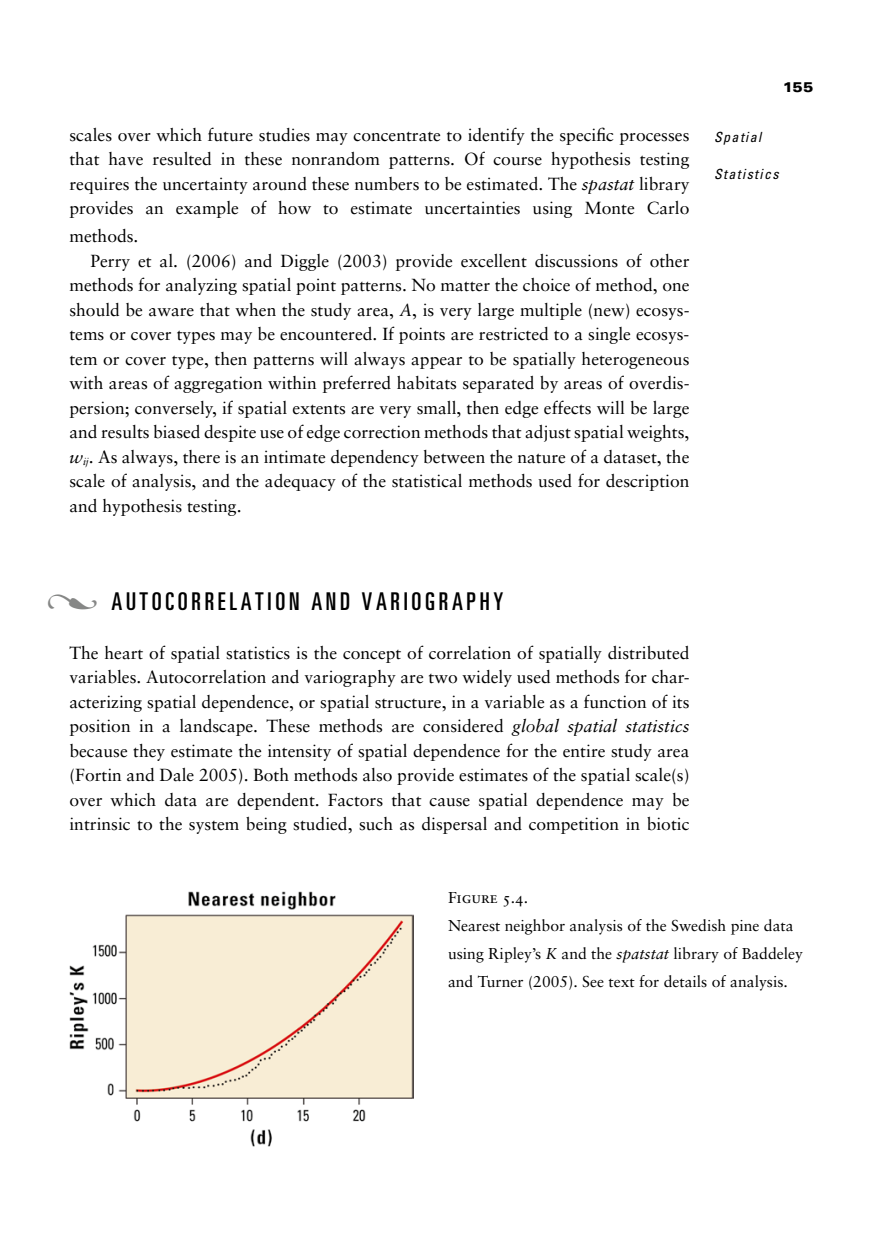
<style>
.page{position:relative;width:883px;height:1260px;background:#fff}
.page>*{position:absolute;margin:0;border:0;box-sizing:border-box;transform-origin:0 0}
.t1{font:31.5px "Xjjrrm Qdsqgv Minion MM Or 18";color:#868786}
.t2{font:ultra-condensed 24.5px "Kmhjwq Bydnxt Univers";letter-spacing:.15em;color:#000}
.t3{font:17.5px/24.5px "Hwlkmw Xpjffx Sabon";color:#000;text-align:justify}
.t4{font:15.75px/28px "Hwlkmw Xpjffx Sabon";color:#000}
.t5{font:15.75px "Vgwtwg Ppcdml Sabon Roman SC";color:#000}
.t6{font:italic condensed 14px "Dxmrdr Nmmgwx Univers";letter-spacing:.1em;color:#000}
.t7{font:900 expanded 14px "Ylknss Thnjty Univers";color:#000}
.s1{font-family:"Rskcks Ykprfw Sabon";font-style:italic}
</style>
<div class="page">
<img style="left:69px;top:891px;width:344px;height:256px">
<p class="t3" style="left:69px;top:122px;width:622px">scales over which future studies may concentrate to identify the specific processes that have resulted in these nonrandom patterns. Of course hypothesis testing requires the uncertainty around these numbers to be estimated. The <span class="s1">spastat</span> library provides an example of how to estimate uncertainties using Monte Carlo</p>
<p class="t3" style="left:69px;top:224px;width:71px">methods.</p>
<p class="t3" style="left:90px;top:248px;width:601px">Perry et al. (2006) and Diggle (2003) provide excellent discussions of other</p>
<p class="t3" style="left:69px;top:273px;width:622px">methods for analyzing spatial point patterns. No matter the choice of method, one</p>
<p class="t3" style="left:69px;top:297px;width:622px">should be aware that when the study area, <span class="s1">A</span>, is very large multiple (new) ecosys-</p>
<p class="t3" style="left:69px;top:322px;width:622px">tems or cover types may be encountered. If points are restricted to a single ecosys-</p>
<p class="t3" style="left:69px;top:346px;width:622px">tem or cover type, then patterns will always appear to be spatially heterogeneous</p>
<p class="t3" style="left:69px;top:371px;width:622px">with areas of aggregation within preferred habitats separated by areas of overdis-</p>
<p class="t3" style="left:69px;top:395px;width:622px">persion; conversely, if spatial extents are very small, then edge effects will be large</p>
<p class="t3" style="left:69px;top:420px;width:622px">and results biased despite use of edge correction methods that adjust spatial weights,</p>
<p class="t3" style="left:69px;top:444px;width:622px"><span class="s1">w</span><sub>ij</sub>. As always, there is an intimate dependency between the nature of a dataset, the</p>
<p class="t3" style="left:69px;top:469px;width:622px">scale of analysis, and the adequacy of the statistical methods used for description</p>
<p class="t3" style="left:69px;top:493px;width:174px">and hypothesis testing.</p>
<p class="t7" style="left:783px;top:79px;width:32px">155</p>
<p class="t6" style="left:714px;top:128px;width:49px">Spatial</p>
<p class="t6" style="left:714px;top:165px;width:66px">Statistics</p>
<h2 class="t2" style="left:111px;top:587px;width:393px">AU TOCORRELATION ANDV ARIOGRAPHY</h2>
<p class="t3" style="left:69px;top:640px;width:622px">The heart of spatial statistics is the concept of correlation of spatially distributed variables. Autocorrelation and variography are two widely used methods for char&shy;acterizing spatial dependence, or spatial structure, in a variable as a function of its position in a landscape. These methods are considered <span class="s1">global spatial statistics </span>because they estimate the intensity of spatial dependence for the entire study area (Fortin and Dale 2005). Both methods also provide estimates of the spatial scale(s) over which data are dependent. Factors that cause spatial dependence may be intrinsic to the system being studied, such as dispersal and competition in biotic</p>
<h1 class="t1" style="left:47px;top:590px;width:54px">l</h1>
<p class="t5" style="left:448px;top:889px;width:82px">Figure 5.4.</p>
<p class="t4" style="left:448px;top:912px;width:357px">Nearest neighbor analysis of the Swedish pine data using Ripley’s <span class="s1">K</span> and the <span class="s1">spatstat</span> library of Baddeley and Turner (2005). See text for details of analysis.</p>
</div>
